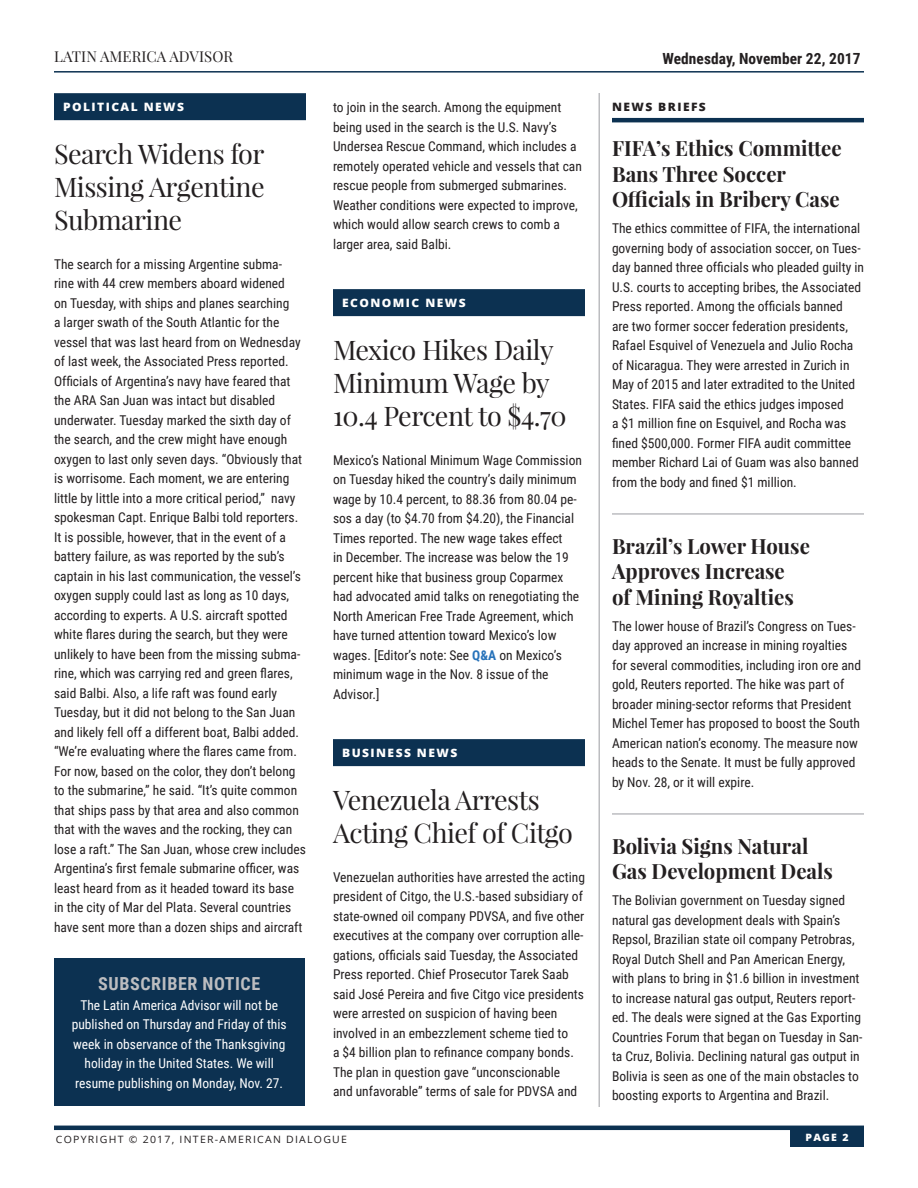
<style>
.page{position:relative;width:918px;height:1188px;background:#fff}
.page>*{position:absolute;margin:0;border:0;box-sizing:border-box;transform-origin:0 0}
.Subhead_18pt{font:27px/33px "Playfair Display";letter-spacing:-.02em;color:#231f20}
.Subhead-_14pt_-_BOLD{font:700 21px/25.5px "Playfair Display";color:#231f20}
.News_Briefs__Subhea{font:700 21px/25.5px "Playfair Display";color:#231f20}
.Correction_Title{font:700 18px "Roboto Condensed";letter-spacing:.035em;color:#bcbdc0}
.t1{font:700 15.3px "Roboto Condensed";letter-spacing:.005em;color:#231f20}
.t2{font:15px "Playfair Display";letter-spacing:.005em;color:#231f20}
.Subhead_18pt-2{font:13.5px/19.5px "Roboto Condensed";color:#231f20}
.News_Briefs__Body_T{font:13.5px/19.5px "Roboto Condensed";color:#231f20}
.Main_Body_Text{font:13.5px/19.5px "Roboto Condensed";color:#231f20}
.News_Briefs__Subhea-2{font:13.5px/19.5px "Roboto Condensed";color:#231f20}
.Subhead-_14pt_-_BOLD-2{font:13.5px/19.5px "Roboto Condensed";color:#231f20}
.Correction_Body_Text{font:13.5px/19.5px "Roboto Condensed";color:#fff;text-align:center}
.Sections_-_with_Blue{font:800 11.55px "Open Sans";letter-spacing:.12em;color:#fff;scale:1.04 1}
.News_Briefs__Title{font:800 11.55px "Open Sans";letter-spacing:.12em;color:#231f20;scale:1.04 1}
.t3{font:10.05px "Open Sans";letter-spacing:.12em;color:#231f20;scale:1.04 1}
.Board_Advisors_Heade{font:800 10.05px "Open Sans";color:#fff;scale:1.04 1}
.s1{font-weight:700;color:#2873ba}
</style>
<div class="page">
<hr style="left:54px;top:1126px;width:810px;height:4px;background:#0c3151">
<div style="left:790px;top:1129px;width:74px;height:18px;background:#0c3151"></div>
<hr style="left:54px;top:71px;width:810px;height:2px;background:#0c3151">
<hr style="left:612px;top:118px;width:252px;height:4px;background:#0c3151">
<hr style="left:612px;top:513px;width:252px;height:2px;background:#bcbdc0">
<hr style="left:612px;top:813px;width:252px;height:2px;background:#bcbdc0">
<div style="left:54px;top:93px;width:252px;height:27px;background:#0c3151"></div>
<div style="left:333px;top:289px;width:252px;height:27px;background:#0c3151"></div>
<div style="left:333px;top:739px;width:252px;height:27px;background:#0c3151"></div>
<hr style="left:598px;top:93px;width:2px;height:1014px;background:#bcbdc0">
<div style="left:54px;top:958px;width:250px;height:148px;background:#0c3151"></div>
<p class="t2" style="left:54px;top:47px;width:181px">LATIN AMERICA ADVISOR</p>
<p class="Sections_-_with_Blue" style="left:63px;top:98px;width:118px">POLITICAL NEWS</p>
<p class="Subhead_18pt" style="left:54px;top:137px;width:212px;text-align:justify">Search Widens for Missing Argentine Submarine</p>
<p class="Subhead_18pt-2" style="left:54px;top:254px;width:253px">The search for a missing Argentine subma-<br>rine with 44 crew members aboard widened<br>on Tuesday, with ships and planes searching<br>a larger swath of the South Atlantic for the vessel that was last heard from on Wednesday of last week, the Associated Press reported.<br>Officials of Argentina’s navy have feared that the ARA San Juan was intact but disabled underwater. Tuesday marked the sixth day of the search, and the crew might have enough oxygen to last only seven days. “Obviously that is worrisome. Each moment, we are entering little by little into a more critical period,” navy spokesman Capt. Enrique Balbi told reporters.<br>It is possible, however, that in the event of a battery failure, as was reported by the sub’s captain in his last communication, the vessel’s oxygen supply could last as long as 10 days, according to experts. A U.S. aircraft spotted white flares during the search, but they were unlikely to have been from the missing subma&shy;rine, which was carrying red and green flares, said Balbi. Also, a life raft was found early Tuesday, but it did not belong to the San Juan and likely fell off a different boat, Balbi added. “We’re evaluating where the flares came from.<br>For now, based on the color, they don’t belong to the submarine,” he said. “It’s quite common that ships pass by that area and also common that with the waves and the rocking, they can lose a raft.” The San Juan, whose crew includes Argentina’s first female submarine officer, was least heard from as it headed toward its base in the city of Mar del Plata. Several countries have sent more than a dozen ships and aircraft</p>
<p class="Correction_Title" style="left:98px;top:971px;width:164px">SUBSCRIBER NOTICE</p>
<p class="Correction_Body_Text" style="left:72px;top:995px;width:217px">The Latin America Advisor will not be published on Thursday and Friday of this week in observance of the Thanksgiving holiday in the United States. We will resume publishing on Monday, Nov. 27.</p>
<p class="Subhead_18pt-2" style="left:333px;top:97px;width:250px">to join in the search. Among the equipment being used in the search is the U.S. Navy’s Undersea Rescue Command, which includes a remotely operated vehicle and vessels that can rescue people from submerged submarines.<br>Weather conditions were expected to improve, which would allow search crews to comb a larger area, said Balbi.</p>
<p class="Sections_-_with_Blue" style="left:342px;top:294px;width:120px">ECONOMIC NEWS</p>
<p class="Subhead_18pt" style="left:333px;top:333px;width:235px">Mexico Hikes Daily<br>Minimum Wage by<br>10.4 Percent to $4.70</p>
<p class="Subhead_18pt-2" style="left:333px;top:450px;width:250px">Mexico’s National Minimum Wage Commission on Tuesday hiked the country’s daily minimum wage by 10.4 percent, to 88.36 from 80.04 pe&shy;sos a day (to $4.70 from $4.20), the Financial Times reported. The new wage takes effect<br>in December. The increase was below the 19 percent hike that business group Coparmex had advocated amid talks on renegotiating the North American Free Trade Agreement, which have turned attention toward Mexico’s low wages. [Editor’s note: See <span class="s1">Q&amp;A</span> on Mexico’s minimum wage in the Nov. 8 issue of the Advisor.]</p>
<p class="Sections_-_with_Blue" style="left:342px;top:744px;width:112px">BUSINESS NEWS</p>
<p class="Subhead_18pt" style="left:333px;top:783px;width:242px">Venezuela Arrests<br>Acting Chief of Citgo</p>
<p class="Main_Body_Text" style="left:333px;top:867px;width:253px">Venezuelan authorities have arrested the acting president of Citgo, the U.S.-based subsidiary of state-owned oil company PDVSA, and five other executives at the company over corruption alle&shy;gations, officials said Tuesday, the Associated Press reported. Chief Prosecutor Tarek Saab said José Pereira and five Citgo vice presidents were arrested on suspicion of having been involved in an embezzlement scheme tied to<br>a $4 billion plan to refinance company bonds.<br>The plan in question gave “unconscionable<br>and unfavorable” terms of sale for PDVSA and</p>
<p class="t1" style="left:662px;top:47px;width:200px">Wednesday, November 22, 2017</p>
<p class="News_Briefs__Title" style="left:612px;top:98px;width:92px">NEWS BRIEFS</p>
<p class="Subhead-_14pt_-_BOLD" style="left:612px;top:135px;width:231px">FIFA’s Ethics Committee<br>Bans Three Soccer<br>Officials in Bribery Case</p>
<p class="News_Briefs__Body_T" style="left:612px;top:218px;width:253px">The ethics committee of FIFA, the international governing body of association soccer, on Tues&shy;day banned three officials who pleaded guilty in U.S. courts to accepting bribes, the Associated Press reported. Among the officials banned<br>are two former soccer federation presidents, Rafael Esquivel of Venezuela and Julio Rocha of Nicaragua. They were arrested in Zurich in May of 2015 and later extradited to the United States. FIFA said the ethics judges imposed<br>a $1 million fine on Esquivel, and Rocha was fined $500,000. Former FIFA audit committee member Richard Lai of Guam was also banned from the body and fined $1 million.</p>
<p class="Subhead-_14pt_-_BOLD" style="left:612px;top:533px;width:199px">Brazil’s Lower House<br>Approves Increase<br>of Mining Royalties</p>
<p class="Subhead-_14pt_-_BOLD-2" style="left:612px;top:616px;width:251px">The lower house of Brazil’s Congress on Tues&shy;day approved an increase in mining royalties for several commodities, including iron ore and gold, Reuters reported. The hike was part of broader mining-sector reforms that President Michel Temer has proposed to boost the South American nation’s economy. The measure now heads to the Senate. It must be fully approved by Nov. 28, or it will expire.</p>
<p class="News_Briefs__Subhea" style="left:612px;top:833px;width:222px">Bolivia Signs Natural<br>Gas Development Deals</p>
<p class="News_Briefs__Subhea-2" style="left:612px;top:890px;width:252px">The Bolivian government on Tuesday signed natural gas development deals with Spain’s Repsol, Brazilian state oil company Petrobras, Royal Dutch Shell and Pan American Energy, with plans to bring in $1.6 billion in investment to increase natural gas output, Reuters report&shy;ed. The deals were signed at the Gas Exporting Countries Forum that began on Tuesday in San&shy;ta Cruz, Bolivia. Declining natural gas output in Bolivia is seen as one of the main obstacles to boosting exports to Argentina and Brazil.</p>
<p class="t3" style="left:56px;top:1132px;width:281px">COPYRIGHT © 2017, INTER-AMERICAN DIALOGUE</p>
<p class="Board_Advisors_Heade" style="left:806px;top:1129px;width:43px">PAGE 2</p>
</div>
